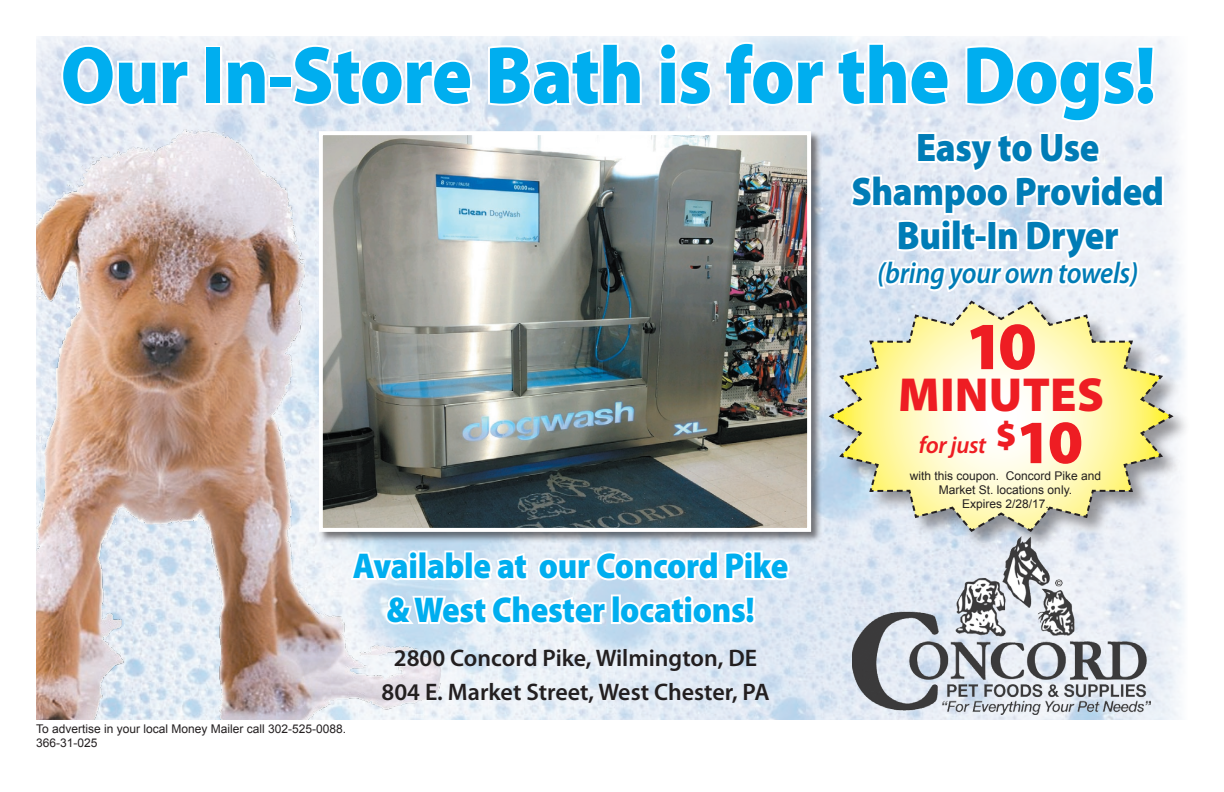
<style>
.page{position:relative;width:1224px;height:792px;background:#fff}
.page>*{position:absolute;margin:0;border:0;box-sizing:border-box;transform-origin:0 0}
.t1{font:900 82px "Myriad Pro";letter-spacing:-.01em;color:#00aeef;scale:.91 1}
.t2{font:900 68px "Myriad Pro";color:#ee1d23}
.t3{font:900 48px "Myriad Pro";letter-spacing:.005em;color:#ee1d23}
.t4{font:900 40px/44px "Myriad Pro";letter-spacing:-.01em;color:#007cb6;text-align:center;scale:.91 1}
.t5{font:900 36px/44px "Myriad Pro";letter-spacing:-.01em;color:#00aeef;text-align:center;scale:.91 1}
.t6{font:italic 600 30px "Myriad Pro";letter-spacing:-.01em;color:#007cb6;scale:.91 1}
.t7{font:600 24px/34px "Myriad Pro";color:#231f20;text-align:center}
.t8{font:italic 600 24px "Myriad Pro";letter-spacing:-.015em;color:#ee1d23}
.t9{font:12px/14px "Arial";color:#231f20}
.s1{font-weight:900;font-style:normal;font-size:62px}
</style>
<div class="page">
<img style="left:36px;top:36px;width:1149px;height:684px">
<div style="left:318px;top:130px;width:505px;height:414px;background:#231f20;opacity:.6"></div>
<img style="left:440px;top:136px;width:366px;height:391px">
<svg style="left:59px;top:43px;width:132px;height:65px"></svg>
<div style="left:205px;top:46px;width:17px;height:59px;border:4px solid #fff"></div>
<svg style="left:224px;top:58px;width:45px;height:49px"></svg>
<div style="left:268px;top:75px;width:24px;height:14px;border:4px solid #fff"></div>
<svg style="left:289px;top:43px;width:185px;height:65px"></svg>
<svg style="left:485px;top:41px;width:159px;height:67px"></svg>
<svg style="left:657px;top:41px;width:57px;height:67px"></svg>
<svg style="left:722px;top:40px;width:105px;height:68px"></svg>
<img style="left:853px;top:550px;width:298px;height:164px">
<img style="left:36px;top:125px;width:404px;height:595px">
<svg style="left:348px;top:491px;width:444px;height:199px"></svg>
<div style="left:827px;top:299px;width:363px;height:251px;background:#231f20;opacity:.44"></div>
<svg style="left:833px;top:41px;width:336px;height:258px"></svg>
<svg style="left:827px;top:299px;width:349px;height:234px;background:#eae9c7"></svg>
<h1 class="t1" style="left:61px;top:21px;width:1205px">Our In-Store Bath is for the Dogs!</h1>
<h3 class="t4" style="left:851px;top:124px;width:345px">Easy to Use<br>Shampoo Provided<br>Built-In Dryer</h3>
<h3 class="t6" style="left:877px;top:254px;width:289px">(bring your own towels)</h3>
<h2 class="t2" style="left:965px;top:301px;width:73px">10</h2>
<h3 class="t3" style="left:898px;top:363px;width:202px">Minutes</h3>
<h3 class="t5" style="left:353px;top:543px;width:480px">Available at our Concord Pike &amp; West Chester locations!</h3>
<p class="t9" style="left:36px;top:722px;width:312px">To advertise in your local Money Mailer call 302-525-0088.<br>366-31-025</p>
<h3 class="t7" style="left:382px;top:640px;width:390px">2800 Concord Pike, Wilmington, DE<br>804 E. Market Street, West Chester, PA</h3>
<h3 class="t8" style="left:919px;top:430px;width:166px">for just <sup>$</sup><span class="s1">10</span></h3>
<p class="t9" style="left:939px;top:483px;width:135px;text-align:center">Market St. locations only.<br>Expires 2/28/17.</p>
<p class="t9" style="left:910px;top:469px;width:193px">with this coupon. Concord Pike and</p>
</div>
